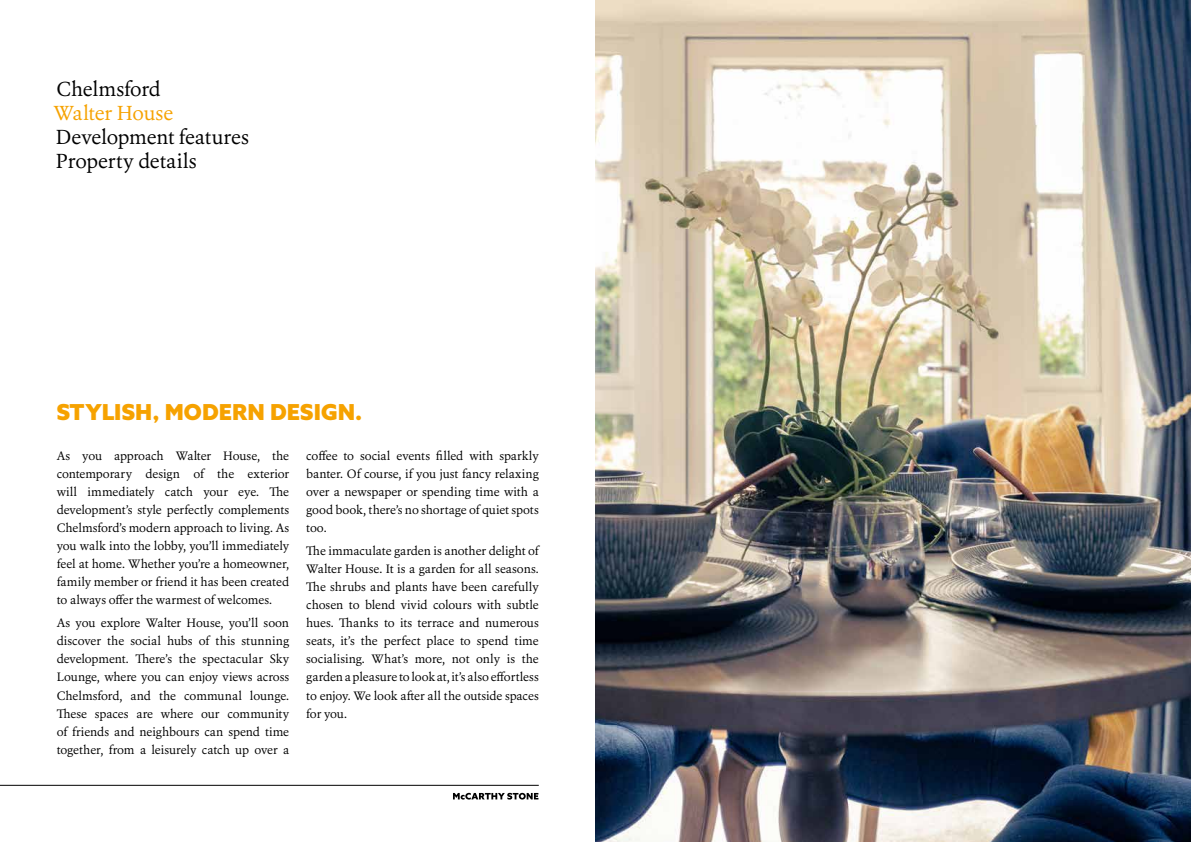
<style>
.page{position:relative;width:1191px;height:842px;background:#fff}
.page>*{position:absolute;margin:0;border:0;box-sizing:border-box;transform-origin:0 0}
.t1{font:900 22px "Azo Sans Mc S";color:#f6a200}
.t2{font:20px/24px "Erato";letter-spacing:-.01em;color:#000}
.t3{font:20px "Erato";letter-spacing:-.01em;color:#f6a200}
.t4{font:12px/18px "Erato";letter-spacing:-.005em;color:#000;text-align:justify}
</style>
<div class="page">
<img style="left:595px;top:0;width:596px;height:842px">
<hr style="left:0;top:785px;width:539px;height:1px;background:#000">
<svg style="left:453px;top:793px;width:85px;height:6px"></svg>
<h2 class="t2" style="left:56px;top:77px;width:106px">Chelmsford</h2>
<h2 class="t3" style="left:53px;top:100px;width:121px">Walter House</h2>
<h2 class="t2" style="left:56px;top:125px;width:194px">Development features<br>Property details</h2>
<h1 class="t1" style="left:57px;top:398px;width:307px">STYLISH, MODERN DESIGN.</h1>
<p class="t4" style="left:57px;top:447px;width:234px">As you approach Walter House, the contemporary design of the exterior will immediately catch your eye. The development’s style perfectly complements Chelmsford’s modern approach to living. As you walk into the lobby, you’ll immediately feel at home. Whether you’re a homeowner, family member or friend it has been created to always offer the warmest of welcomes.</p>
<p class="t4" style="left:57px;top:614px;width:234px">As you explore Walter House, you’ll soon discover the social hubs of this stunning development. There’s the spectacular Sky Lounge, where you can enjoy views across Chelmsford, and the communal lounge.<br>These spaces are where our community of friends and neighbours can spend time together, from a leisurely catch up over a</p>
<p class="t4" style="left:306px;top:447px;width:234px">coffee to social events filled with sparkly banter. Of course, if you just fancy relaxing over a newspaper or spending time with a good book, there’s no shortage of quiet spots too.</p>
<p class="t4" style="left:306px;top:542px;width:234px">The immaculate garden is another delight of Walter House. It is a garden for all seasons.<br>The shrubs and plants have been carefully chosen to blend vivid colours with subtle hues. Thanks to its terrace and numerous seats, it’s the perfect place to spend time socialising. What’s more, not only is the garden a pleasure to look at, it’s also effortless to enjoy. We look after all the outside spaces for you.</p>
</div>
